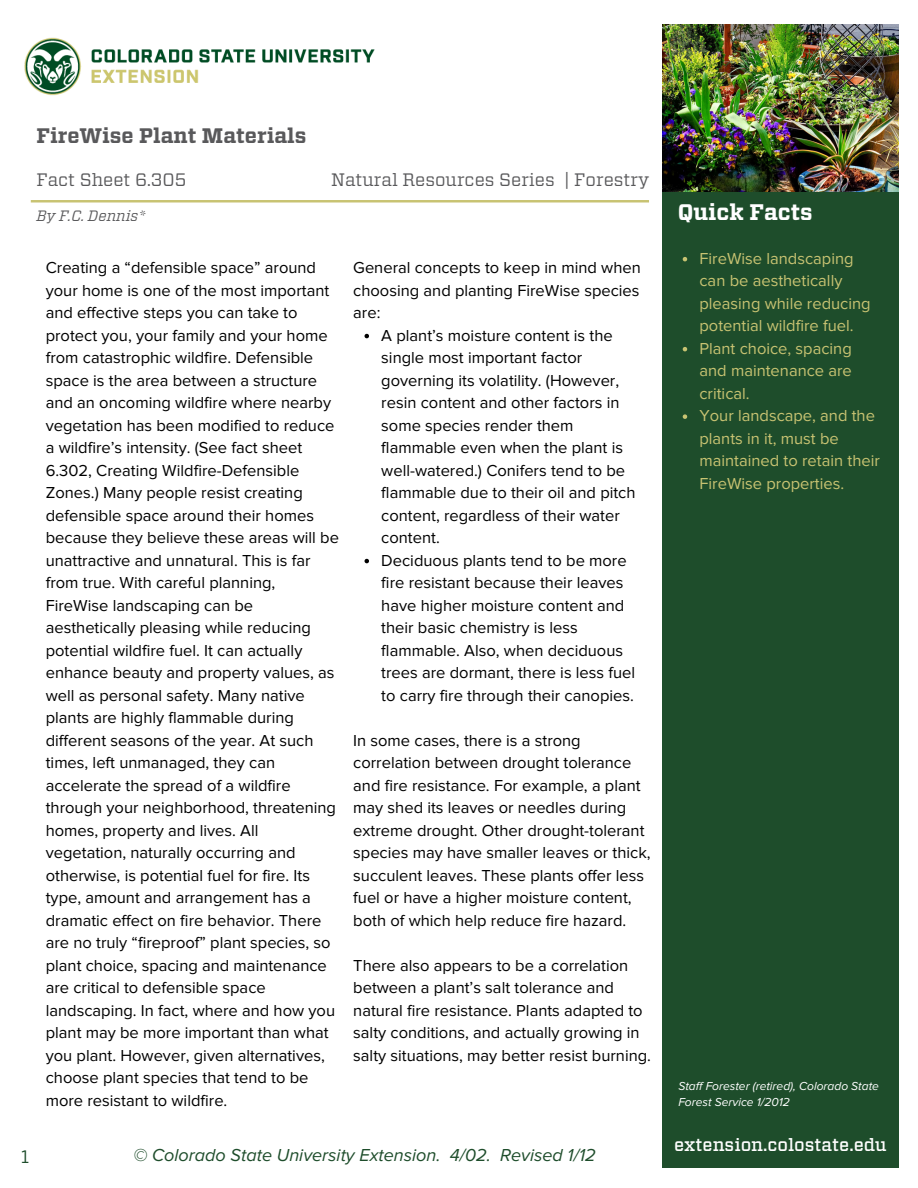
<style>
.page{position:relative;width:918px;height:1188px;background:#fff}
.page>*{position:absolute;margin:0;border:0;box-sizing:border-box;transform-origin:0 0}
.t1{font:700 22.5px "Vitesse";color:#fff}
.t2{font:700 21px "Vitesse";color:#59595b}
.t3{font:italic 18px "Proxima Nova";color:#1e4d2b}
.t4{font:18px "Vitesse";color:#59595b}
.t5{font:500 18px "Vitesse";color:#fff}
.t6{font:18px "Vitesse";color:#1e4d2b}
.t7{font:16.5px/22.5px "Proxima Nova";color:#000}
.t8{font:16.5px/22.5px "Proxima Nova";color:#c8c372}
.t9{font:italic 15px "Vitesse";color:#59595b}
.t10{font:italic 12px/15.8px "Proxima Nova";color:#fff}
</style>
<div class="page">
<div style="left:662px;top:25px;width:236px;height:1143px;background:#1e4d2b"></div>
<img style="left:24px;top:37px;width:351px;height:58px">
<svg style="left:31px;top:200px;width:618px;height:3px;background:#d1cd8a"></svg>
<img style="left:662px;top:25px;width:236px;height:166px">
<svg style="left:365px;top:334px;width:4px;height:4px"></svg>
<svg style="left:365px;top:559px;width:4px;height:4px"></svg>
<svg style="left:683px;top:257px;width:4px;height:4px"></svg>
<svg style="left:683px;top:347px;width:4px;height:4px"></svg>
<svg style="left:683px;top:414px;width:4px;height:5px"></svg>
<p class="t2" style="left:36px;top:123px;width:271px">FireWise Plant Materials</p>
<p class="t4" style="left:36px;top:169px;width:152px">Fact Sheet 6.305</p>
<p class="t4" style="left:331px;top:169px;width:320px">Natural Resources Series | Forestry</p>
<p class="t9" style="left:36px;top:206px;width:110px">By F.C. Dennis*</p>
<p class="t7" style="left:46px;top:257px;width:295px">Creating a “defensible space” around your home is one of the most important and effective steps you can take to protect you, your family and your home from catastrophic wildfire. Defensible space is the area between a structure and an oncoming wildfire where nearby vegetation has been modified to reduce a wildfire’s intensity. (See fact sheet 6.302, Creating Wildfire-Defensible Zones.) Many people resist creating defensible space around their homes because they believe these areas will be unattractive and unnatural. This is far from true. With careful planning, FireWise landscaping can be aesthetically pleasing while reducing potential wildfire fuel. It can actually enhance beauty and property values, as well as personal safety. Many native plants are highly flammable during different seasons of the year. At such times, left unmanaged, they can accelerate the spread of a wildfire through your neighborhood, threatening homes, property and lives. All vegetation, naturally occurring and otherwise, is potential fuel for fire. Its type, amount and arrangement has a dramatic effect on fire behavior. There are no truly “fireproof” plant species, so plant choice, spacing and maintenance are critical to defensible space landscaping. In fact, where and how you plant may be more important than what you plant. However, given alternatives, choose plant species that tend to be more resistant to wildfire.</p>
<p class="t7" style="left:353px;top:257px;width:289px;text-align:justify">General concepts to keep in mind when choosing and planting FireWise species are:</p>
<p class="t7" style="left:381px;top:324px;width:256px">A plant’s moisture content is the single most important factor governing its volatility. (However, resin content and other factors in some species render them flammable even when the plant is well-watered.) Conifers tend to be flammable due to their oil and pitch content, regardless of their water content.<br>Deciduous plants tend to be more fire resistant because their leaves have higher moisture content and their basic chemistry is less flammable. Also, when deciduous trees are dormant, there is less fuel to carry fire through their canopies.</p>
<p class="t7" style="left:353px;top:729px;width:299px">In some cases, there is a strong correlation between drought tolerance and fire resistance. For example, a plant may shed its leaves or needles during extreme drought. Other drought-tolerant species may have smaller leaves or thick, succulent leaves. These plants offer less fuel or have a higher moisture content, both of which help reduce fire hazard.</p>
<p class="t7" style="left:353px;top:954px;width:299px">There also appears to be a correlation between a plant’s salt tolerance and natural fire resistance. Plants adapted to salty conditions, and actually growing in salty situations, may better resist burning.</p>
<p class="t6" style="left:21px;top:1146px;width:10px">1</p>
<p class="t3" style="left:133px;top:1145px;width:464px">© Colorado State University Extension. 4/02. Revised 1/12</p>
<h1 class="t1" style="left:678px;top:198px;width:136px">Quick Facts</h1>
<p class="t8" style="left:700px;top:247px;width:182px">FireWise landscaping can be aesthetically pleasing while reducing potential wildfire fuel.<br>Plant choice, spacing and maintenance are critical.<br>Your landscape, and the plants in it, must be maintained to retain their<br>FireWise properties.</p>
<p class="t10" style="left:678px;top:1079px;width:202px">Staff Forester (retired), Colorado State<br>Forest Service 1/2012</p>
<p class="t5" style="left:674px;top:1134px;width:214px">extension.colostate.edu</p>
</div>
